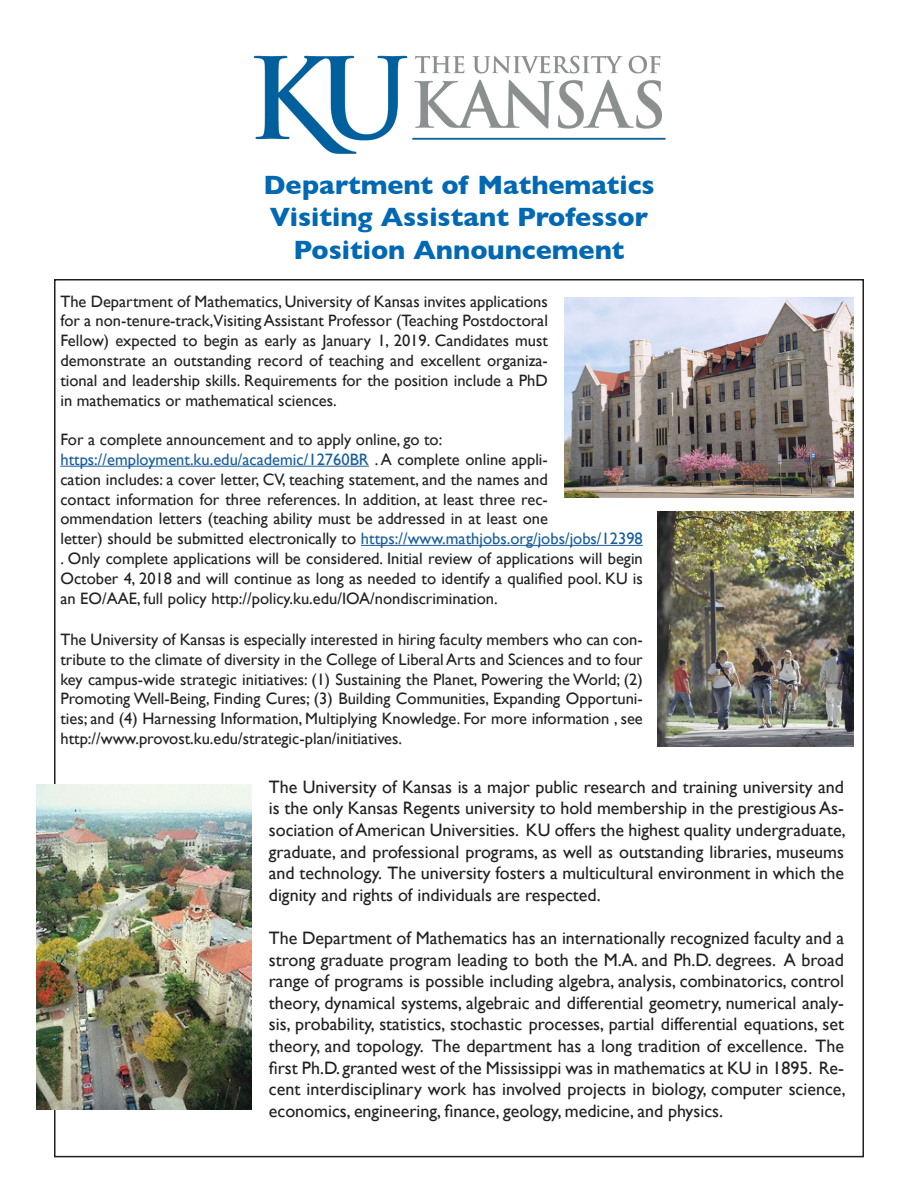
<style>
.page{position:relative;width:918px;height:1188px;background:#fff}
.page>*{position:absolute;margin:0;border:0;box-sizing:border-box;transform-origin:0 0}
.t1{font:700 27px "Gill Sans";color:#0168b3}
.t2{font:18px/21.6px "Gill Sans";color:#231f20;text-align:justify}
.t3{font:16.5px/19.8px "Gill Sans";color:#231f20;text-align:justify}
.s1{color:#175d9e}
</style>
<div class="page">
<hr style="left:60px;top:466px;width:309px;height:1px;background:#175d9e">
<hr style="left:361px;top:545px;width:282px;height:1px;background:#175d9e">
<img style="left:564px;top:297px;width:290px;height:201px">
<img style="left:37px;top:784px;width:215px;height:325px">
<img style="left:657px;top:511px;width:196px;height:236px">
<img style="left:254px;top:55px;width:412px;height:99px">
<p class="t1" style="left:263px;top:163px;width:393px">Department of Mathematics</p>
<p class="t1" style="left:270px;top:196px;width:380px">Visiting Assistant Professor</p>
<p class="t1" style="left:293px;top:228px;width:333px">Position Announcement</p>
<p class="t3" style="left:60px;top:291px;width:489px">The Department of Mathematics, University of Kansas invites applications for a non-tenure-track,Visiting Assistant Professor (Teaching Postdoctoral Fellow) expected to begin as early as January 1, 2019. Candidates must demonstrate an outstanding record of teaching and excellent organiza&shy;tional and leadership skills. Requirements for the position include a PhD in mathematics or mathematical sciences.</p>
<p class="t3" style="left:60px;top:430px;width:383px">For a complete announcement and to apply online, go to:</p>
<p class="t3" style="left:60px;top:449px;width:584px;text-align:left"><span class="s1">https://employment.ku.edu/academic/12760BR</span> . A complete online appli-<br>cation includes: a cover letter, CV, teaching statement, and the names and<br>contact information for three references. In addition, at least three rec&shy;ommendation letters (teaching ability must be addressed in at least one<br>letter) should be submitted electronically to <span class="s1">https://www.mathjobs.org/jobs/jobs/12398 </span>. Only complete applications will be considered. Initial review of applications will begin October 4, 2018 and will continue as long as needed to identify a qualified pool. KU is an EO/AAE, full policy http://policy.ku.edu/IOA/nondiscrimination.</p>
<p class="t3" style="left:60px;top:629px;width:584px">The University of Kansas is especially interested in hiring faculty members who can con&shy;tribute to the climate of diversity in the College of Liberal Arts and Sciences and to four key campus-wide strategic initiatives: (1) Sustaining the Planet, Powering the World; (2)<br>Promoting Well-Being, Finding Cures; (3) Building Communities, Expanding Opportuni&shy;ties; and (4) Harnessing Information, Multiplying Knowledge. For more information , see http://www.provost.ku.edu/strategic-plan/initiatives.</p>
<p class="t2" style="left:269px;top:776px;width:579px">The University of Kansas is a major public research and training university and is the only Kansas Regents university to hold membership in the prestigious As&shy;sociation of American Universities. KU offers the highest quality undergraduate, graduate, and professional programs, as well as outstanding libraries, museums and technology. The university fosters a multicultural environment in which the dignity and rights of individuals are respected.</p>
<p class="t2" style="left:269px;top:927px;width:579px">The Department of Mathematics has an internationally recognized faculty and a strong graduate program leading to both the M.A. and Ph.D. degrees. A broad range of programs is possible including algebra, analysis, combinatorics, control theory, dynamical systems, algebraic and differential geometry, numerical analy&shy;sis, probability, statistics, stochastic processes, partial differential equations, set theory, and topology. The department has a long tradition of excellence. The first Ph.D. granted west of the Mississippi was in mathematics at KU in 1895. Re&shy;cent interdisciplinary work has involved projects in biology, computer science, economics, engineering, finance, geology, medicine, and physics.</p>
</div>
